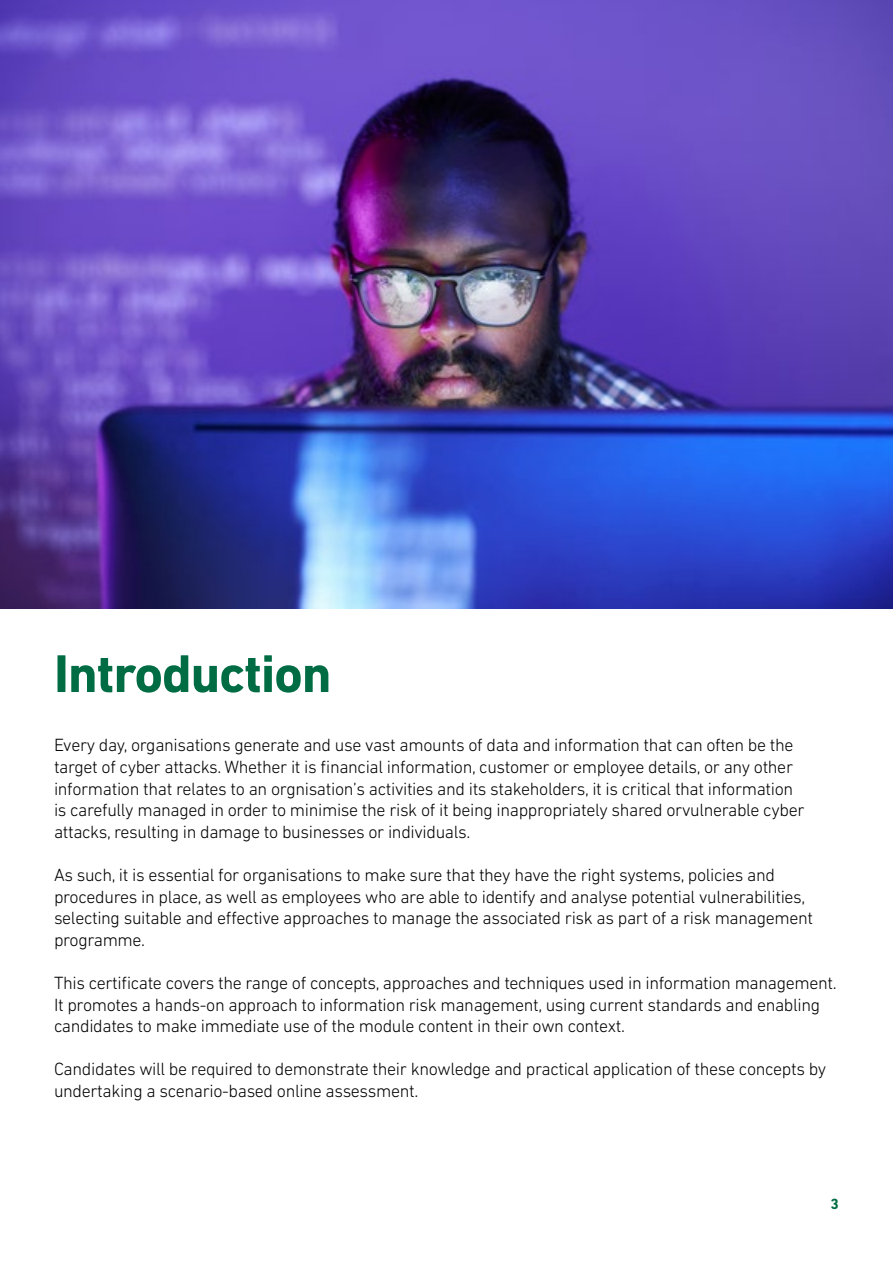
<style>
.page{position:relative;width:893px;height:1263px;background:#fff}
.page>*{position:absolute;margin:0;border:0;box-sizing:border-box;transform-origin:0 0}
.t1{font:700 54px "DIN Next LT Pro";letter-spacing:-.02em;color:#006c43}
.t2{font:300 18px/21.6px "DIN Next LT Pro";letter-spacing:-.02em;color:#000}
.t3{font:700 15px "DIN Next LT Pro";color:#006c43}
</style>
<div class="page">
<img style="left:0;top:0;width:893px;height:608px">
<h1 class="t1" style="left:54px;top:642px;width:279px">Introduction</h1>
<p class="t2" style="left:54px;top:734px;width:752px">Every day, organisations generate and use vast amounts of data and information that can often be the target of cyber attacks. Whether it is financial information, customer or employee details, or any other information that relates to an orgnisation’s activities and its stakeholders, it is critical that information is carefully managed in order to minimise the risk of it being inappropriately shared orvulnerable cyber attacks, resulting in damage to businesses or individuals.</p>
<p class="t2" style="left:54px;top:864px;width:761px">As such, it is essential for organisations to make sure that they have the right systems, policies and procedures in place, as well as employees who are able to identify and analyse potential vulnerabilities, selecting suitable and effective approaches to manage the associated risk as part of a risk management programme.</p>
<p class="t2" style="left:54px;top:972px;width:784px">This certificate covers the range of concepts, approaches and techniques used in information management.<br>It promotes a hands-on approach to information risk management, using current standards and enabling candidates to make immediate use of the module content in their own context.</p>
<p class="t2" style="left:54px;top:1058px;width:774px">Candidates will be required to demonstrate their knowledge and practical application of these concepts by undertaking a scenario-based online assessment.</p>
<p class="t3" style="left:831px;top:1195px;width:10px">3</p>
</div>
